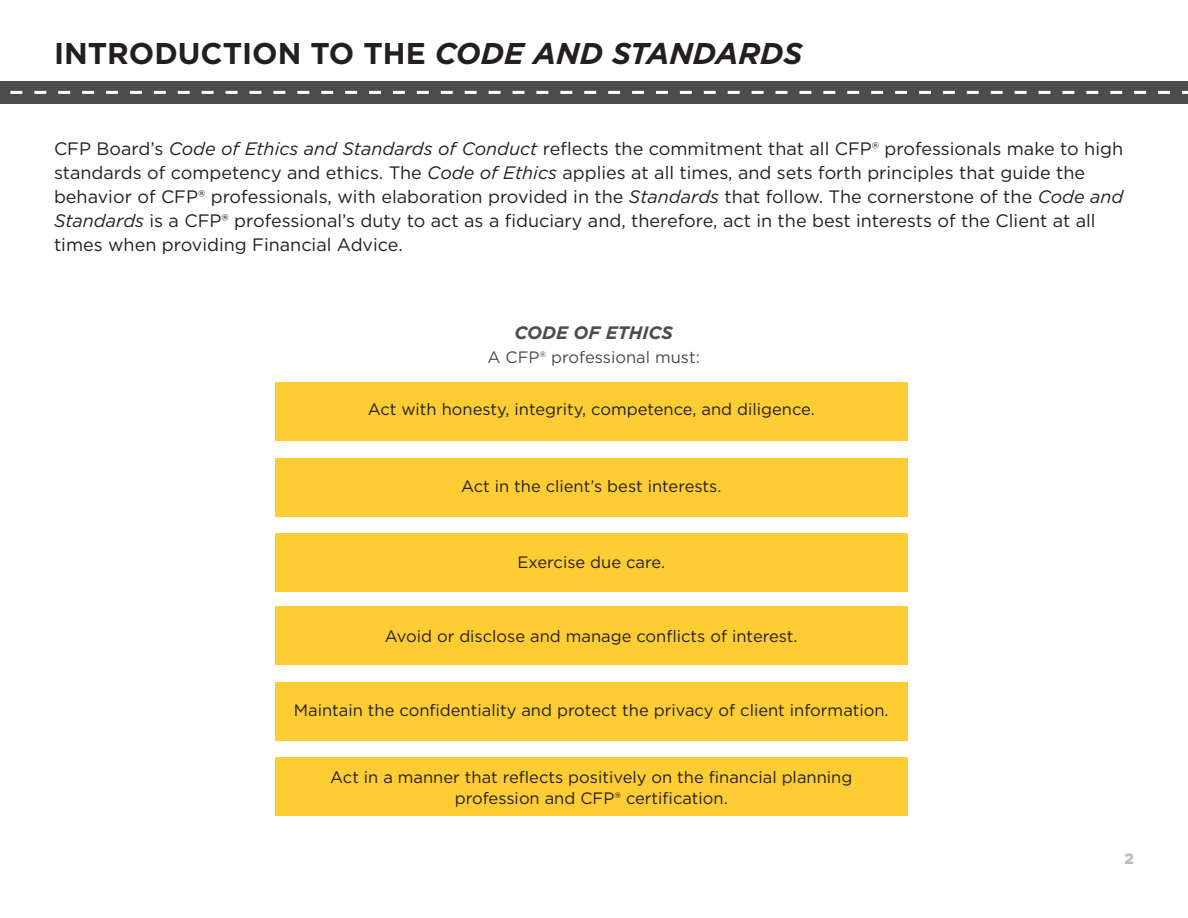
<style>
.page{position:relative;width:1188px;height:918px;background:#fff}
.page>*{position:absolute;margin:0;border:0;box-sizing:border-box;transform-origin:0 0}
.t1{font:700 30px "Gotham";color:#231f20}
.t2{font:18px/24px "Gotham";color:#231f20}
.t3{font:italic 700 18px "Gotham";color:#4b4c4d}
.t4{font:16.5px/21px "Gotham";color:#231f20;text-align:center}
.t5{font:16.5px "Gotham";color:#4b4c4d}
.t6{font:900 15px "Gotham";color:#bcbdc0}
.s1{font-style:italic}
</style>
<div class="page">
<div style="left:0;top:81px;width:1188px;height:23px;background:#4b4c4d"></div>
<svg style="left:10px;top:91px;width:1178px;height:3px"></svg>
<div style="left:275px;top:382px;width:633px;height:59px;background:#fecd33"></div>
<div style="left:275px;top:533px;width:633px;height:59px;background:#fecd33"></div>
<div style="left:275px;top:682px;width:633px;height:58px;background:#fecd33"></div>
<div style="left:275px;top:458px;width:633px;height:58px;background:#fecd33"></div>
<div style="left:275px;top:606px;width:633px;height:58px;background:#fecd33"></div>
<div style="left:275px;top:758px;width:633px;height:58px;background:#fecd33"></div>
<h1 class="t1" style="left:54px;top:34px;width:750px">INTRODUCTION TO THE <span class="s1">CODE AND STANDARDS</span></h1>
<p class="t2" style="left:54px;top:136px;width:1071px">CFP Board’s <span class="s1">Code of Ethics and Standards of Conduct</span> reflects the commitment that all CFP® professionals make to high standards of competency and ethics. The <span class="s1">Code of Ethics</span> applies at all times, and sets forth principles that guide the behavior of CFP® professionals, with elaboration provided in the <span class="s1">Standards</span> that follow. The cornerstone of the <span class="s1">Code and Standards</span> is a CFP® professional’s duty to act as a fiduciary and, therefore, act in the best interests of the Client at all times when providing Financial Advice.</p>
<p class="t3" style="left:514px;top:321px;width:160px">CODE OF ETHICS</p>
<p class="t5" style="left:488px;top:347px;width:214px">A CFP® professional must:</p>
<p class="t4" style="left:368px;top:399px;width:449px">Act with honesty, integrity, competence, and diligence.</p>
<p class="t4" style="left:461px;top:476px;width:262px">Act in the client’s best interests.</p>
<p class="t4" style="left:518px;top:551px;width:149px">Exercise due care.</p>
<p class="t4" style="left:385px;top:625px;width:414px">Avoid or disclose and manage conflicts of interest.</p>
<p class="t4" style="left:294px;top:700px;width:596px">Maintain the confidentiality and protect the privacy of client information.</p>
<p class="t4" style="left:330px;top:766px;width:524px">Act in a manner that reflects positively on the financial planning profession and CFP® certification.</p>
<p class="t6" style="left:1125px;top:848px;width:11px">2</p>
</div>
